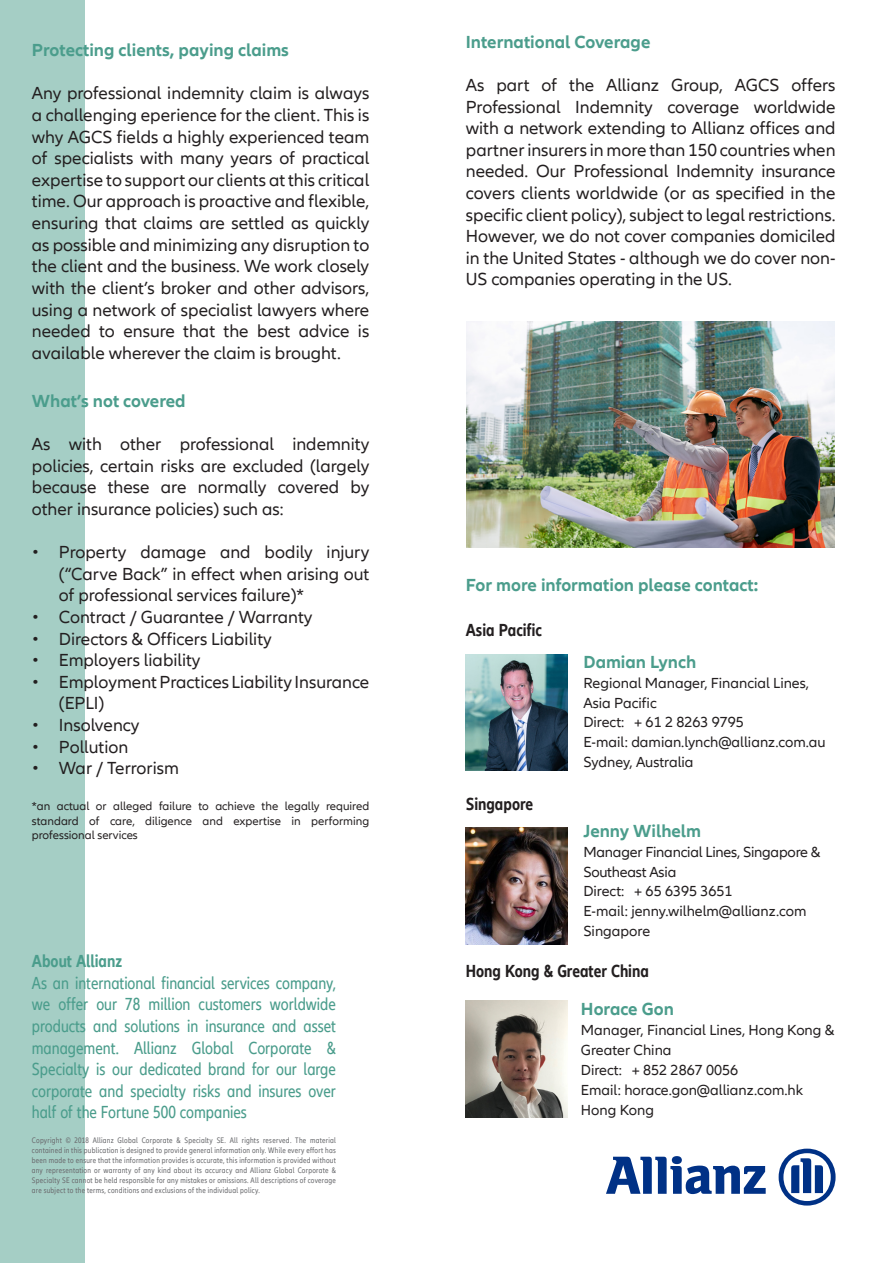
<style>
.page{position:relative;width:893px;height:1263px;background:#fff}
.page>*{position:absolute;margin:0;border:0;box-sizing:border-box;transform-origin:0 0}
.t1{font:18px/21.6px "Allianz Neo";color:#231f20;text-align:justify}
.t2{font:condensed 18px/21.6px "Allianz Neo";color:#4b9d8c;text-align:justify}
.Copy_9_5_13_25_ASL_A{font:700 18px "Allianz Neo";color:#4b9d8c}
.t3{font:700 condensed 18px "Allianz Neo";color:#231f20}
.t4{font:700 condensed 18px "Allianz Neo";color:#4b9d8c}
.Copy_9_5_13_25_ASL_A-2{font:15px/19.8px "Allianz Neo";color:#231f20}
.t5{font:12px/14.4px "Allianz Neo";color:#231f20;text-align:justify}
.t6{font:condensed 8.25px/9.9px "Allianz Neo";letter-spacing:.03em;color:#6c6d70;text-align:justify}
</style>
<div class="page">
<div style="left:0;top:0;width:85px;height:1263px;background:#a5cec5"></div>
<img style="left:467px;top:322px;width:368px;height:226px">
<img style="left:466px;top:827px;width:101px;height:117px">
<img style="left:466px;top:1001px;width:101px;height:116px">
<img style="left:466px;top:654px;width:101px;height:117px">
<svg style="left:606px;top:1156px;width:160px;height:38px"></svg>
<svg style="left:779px;top:1148px;width:57px;height:57px"></svg>
<p class="Copy_9_5_13_25_ASL_A" style="left:32px;top:40px;width:259px">Protecting clients, paying claims</p>
<p class="t1" style="left:32px;top:83px;width:339px">Any professional indemnity claim is always a challenging eperience for the client. This is why AGCS fields a highly experienced team of specialists with many years of practical expertise to support our clients at this critical time. Our approach is proactive and flexible, ensuring that claims are settled as quickly as possible and minimizing any disruption to the client and the business. We work closely with the client’s broker and other advisors, using a network of specialist lawyers where needed to ensure that the best advice is available wherever the claim is brought.</p>
<p class="Copy_9_5_13_25_ASL_A" style="left:32px;top:390px;width:155px">What’s not covered</p>
<p class="t1" style="left:32px;top:434px;width:339px">As with other professional indemnity policies, certain risks are excluded (largely because these are normally covered by other insurance policies) such as:</p>
<p class="t1" style="left:59px;top:542px;width:312px;text-indent:-27px">• Property damage and bodily injury (“Carve Back” in effect when arising out of professional services failure)*</p>
<p class="t1" style="left:32px;top:607px;width:282px">• Contract / Guarantee / Warranty</p>
<p class="t1" style="left:32px;top:628px;width:241px">• Directors &amp; Officers Liability</p>
<p class="t1" style="left:32px;top:650px;width:170px">• Employers liability</p>
<p class="t1" style="left:59px;top:671px;width:312px;text-indent:-27px">• Employment Practices Liability Insurance (EPLI)</p>
<p class="t1" style="left:32px;top:715px;width:109px">• Insolvency</p>
<p class="t1" style="left:32px;top:736px;width:98px">• Pollution</p>
<p class="t1" style="left:32px;top:758px;width:149px">• War / Terrorism</p>
<p class="t5" style="left:32px;top:799px;width:339px">*an actual or alleged failure to achieve the legally required standard of care, diligence and expertise in performing professional services</p>
<p class="t4" style="left:32px;top:951px;width:92px">About Allianz</p>
<p class="t2" style="left:32px;top:972px;width:306px">As an international financial services company, we offer our 78 million customers worldwide products and solutions in insurance and asset management. Allianz Global Corporate &amp; Specialty is our dedicated brand for our large corporate and specialty risks and insures over half of the Fortune 500 companies</p>
<p class="t6" style="left:32px;top:1135px;width:306px">Copyright © 2018 Allianz Global Corporate &amp; Specialty SE. All rights reserved. The material contained in this publication is designed to provide general information only. While every effort has been made to ensure that the information provides is accurate, this information is provided without any representation or warranty of any kind about its accuracy and Allianz Global Corporate &amp; Specialty SE cannot be held responsible for any mistakes or omissions. All descriptions of coverage are subject to the terms, conditions and exclusions of the individual policy.</p>
<p class="Copy_9_5_13_25_ASL_A" style="left:466px;top:31px;width:186px">International Coverage</p>
<p class="t1" style="left:466px;top:75px;width:371px">As part of the Allianz Group, AGCS offers Professional Indemnity coverage worldwide with a network extending to Allianz offices and partner insurers in more than 150 countries when needed. Our Professional Indemnity insurance covers clients worldwide (or as specified in the specific client policy), subject to legal restrictions.<br>However, we do not cover companies domiciled in the United States - although we do cover non-US companies operating in the US.</p>
<p class="Copy_9_5_13_25_ASL_A" style="left:466px;top:574px;width:294px">For more information please contact:</p>
<p class="t3" style="left:466px;top:619px;width:78px">Asia Pacific</p>
<p class="t3" style="left:466px;top:794px;width:69px">Singapore</p>
<p class="Copy_9_5_13_25_ASL_A" style="left:583px;top:651px;width:114px">Damian Lynch</p>
<p class="Copy_9_5_13_25_ASL_A-2" style="left:583px;top:673px;width:227px">Regional Manager, Financial Lines,<br>Asia Pacific</p>
<p class="Copy_9_5_13_25_ASL_A-2" style="left:583px;top:713px;width:162px">Direct: + 61 2 8263 9795</p>
<p class="Copy_9_5_13_25_ASL_A-2" style="left:583px;top:733px;width:244px">E-mail: damian.lynch@allianz.com.au</p>
<p class="Copy_9_5_13_25_ASL_A-2" style="left:583px;top:753px;width:112px">Sydney, Australia</p>
<p class="Copy_9_5_13_25_ASL_A" style="left:583px;top:820px;width:119px">Jenny Wilhelm</p>
<p class="Copy_9_5_13_25_ASL_A-2" style="left:583px;top:842px;width:239px">Manager Financial Lines, Singapore &amp;<br>Southeast Asia</p>
<p class="Copy_9_5_13_25_ASL_A-2" style="left:583px;top:882px;width:151px">Direct: + 65 6395 3651</p>
<p class="Copy_9_5_13_25_ASL_A-2" style="left:583px;top:902px;width:224px">E-mail: jenny.wilhelm@allianz.com</p>
<p class="Copy_9_5_13_25_ASL_A-2" style="left:583px;top:922px;width:68px">Singapore</p>
<p class="t3" style="left:466px;top:960px;width:185px">Hong Kong &amp; Greater China</p>
<p class="Copy_9_5_13_25_ASL_A" style="left:581px;top:999px;width:94px">Horace Gon</p>
<p class="Copy_9_5_13_25_ASL_A-2" style="left:581px;top:1021px;width:255px">Manager, Financial Lines, Hong Kong &amp;<br>Greater China<br>Direct: + 852 2867 0056</p>
<p class="Copy_9_5_13_25_ASL_A-2" style="left:581px;top:1080px;width:224px">Email: horace.gon@allianz.com.hk</p>
<p class="Copy_9_5_13_25_ASL_A-2" style="left:581px;top:1100px;width:75px">Hong Kong</p>
</div>
